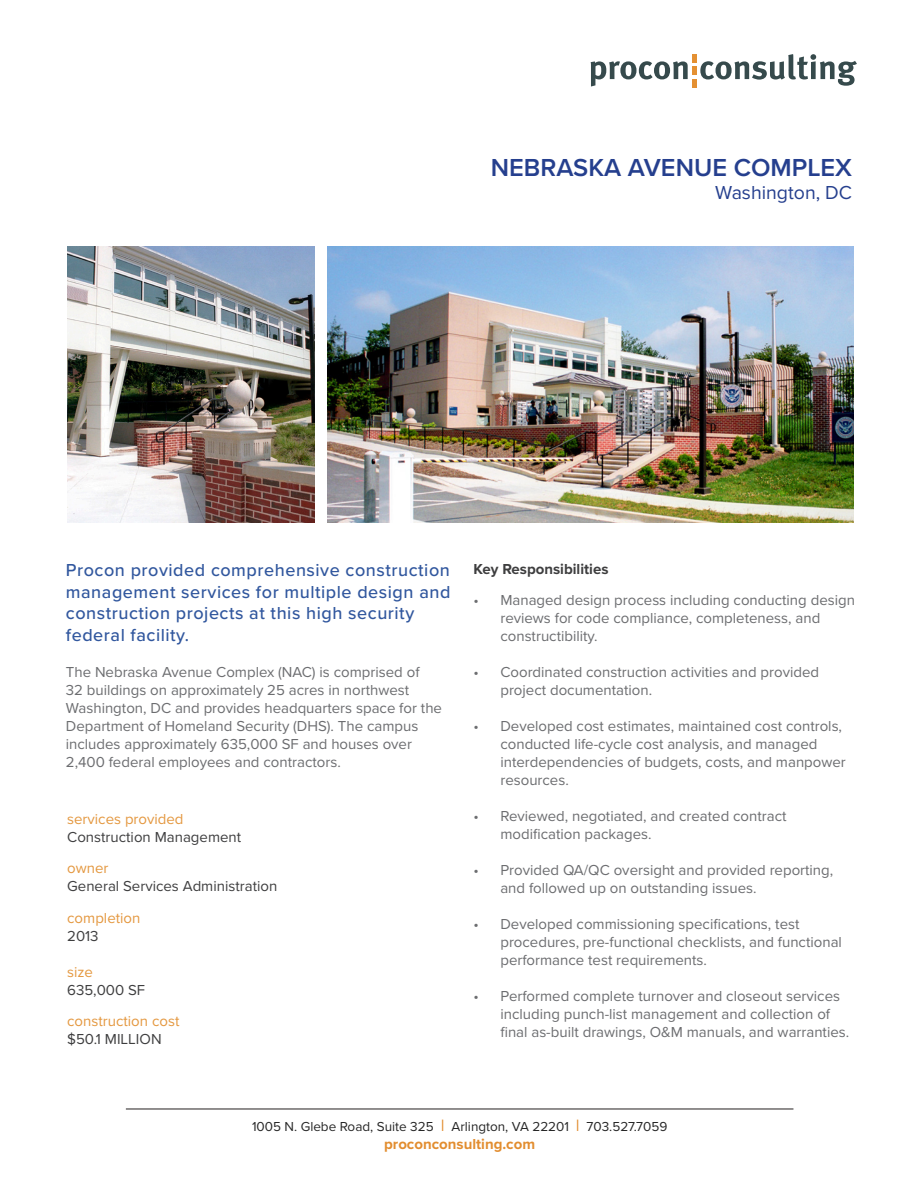
<style>
.page{position:relative;width:918px;height:1188px;background:#fff}
.page>*{position:absolute;margin:0;border:0;box-sizing:border-box;transform-origin:0 0}
.t1{font:600 25.5px "Proxima Nova";color:#253f8e}
.t2{font:19.5px "Proxima Nova";color:#253f8e}
.t3{font:500 18px/21.6px "Proxima Nova";letter-spacing:.03em;color:#31579e}
.t4{font:15px/18px "Proxima Nova";color:#6c6d70}
.t5{font:15px "Proxima Nova";color:#3e3e3f}
.t6{font:15px "Proxima Nova";color:#e49840}
.Default{font:700 15px "Proxima Nova";color:#e28d2f}
.t7{font:700 15px "Proxima Nova";color:#3e3e3f}
.Default-2{font:13.5px "Proxima Nova";color:#262626}
.s1{font-family:"Ebrima";color:#e28d2f}
</style>
<div class="page">
<svg style="left:591px;top:54px;width:266px;height:33px"></svg>
<hr style="left:126px;top:1109px;width:667px;height:1px;background:#231f20">
<img style="left:328px;top:246px;width:526px;height:277px">
<img style="left:67px;top:246px;width:248px;height:277px">
<p class="t1" style="left:491px;top:149px;width:363px">NEBRASKA AVENUE COMPLEX</p>
<p class="t2" style="left:715px;top:178px;width:138px">Washington, DC</p>
<p class="t3" style="left:66px;top:559px;width:386px">Procon provided comprehensive construction management services for multiple design and construction projects at this high security federal facility.</p>
<p class="t4" style="left:66px;top:662px;width:378px">The Nebraska Avenue Complex (NAC) is comprised of<br>32 buildings on approximately 25 acres in northwest Washington, DC and provides headquarters space for the Department of Homeland Security (DHS). The campus includes approximately 635,000 SF and houses over 2,400 federal employees and contractors.</p>
<p class="t6" style="left:67px;top:807px;width:118px">services provided</p>
<p class="t5" style="left:67px;top:825px;width:176px">Construction Management</p>
<p class="t6" style="left:67px;top:857px;width:43px">owner</p>
<p class="t5" style="left:67px;top:875px;width:212px">General Services Administration</p>
<p class="t6" style="left:67px;top:906px;width:75px">completion</p>
<p class="t5" style="left:67px;top:924px;width:33px">2013</p>
<p class="t6" style="left:67px;top:960px;width:27px">size</p>
<p class="t5" style="left:67px;top:978px;width:79px">635,000 SF</p>
<p class="t6" style="left:67px;top:1010px;width:114px">construction cost</p>
<p class="t5" style="left:67px;top:1028px;width:96px">$50.1 MILLION</p>
<p class="t7" style="left:473px;top:557px;width:137px">Key Responsibilities</p>
<p class="t4" style="left:500px;top:591px;width:356px;text-indent:-27px">• Managed design process including conducting design reviews for code compliance, completeness, and constructibility.</p>
<p class="t4" style="left:500px;top:663px;width:320px;text-indent:-27px">• Coordinated construction activities and provided project documentation.</p>
<p class="t4" style="left:500px;top:717px;width:347px;text-indent:-27px">• Developed cost estimates, maintained cost controls, conducted life-cycle cost analysis, and managed interdependencies of budgets, costs, and manpower resources.</p>
<p class="t4" style="left:500px;top:807px;width:288px;text-indent:-27px">• Reviewed, negotiated, and created contract modification packages.</p>
<p class="t4" style="left:500px;top:861px;width:334px;text-indent:-27px">• Provided QA/QC oversight and provided reporting, and followed up on outstanding issues.</p>
<p class="t4" style="left:500px;top:915px;width:343px;text-indent:-27px">• Developed commissioning specifications, test procedures, pre-functional checklists, and functional performance test requirements.</p>
<p class="t4" style="left:500px;top:987px;width:350px;text-indent:-27px">• Performed complete turnover and closeout services including punch-list management and collection of final as-built drawings, O&amp;M manuals, and warranties.</p>
<p class="Default-2" style="left:252px;top:1116px;width:417px">1005 N. Glebe Road, Suite 325 <span class="s1">꘡</span> Arlington, VA 22201 <span class="s1">꘡</span> 703.527.7059</p>
<p class="Default" style="left:384px;top:1133px;width:152px">proconconsulting.com</p>
</div>
